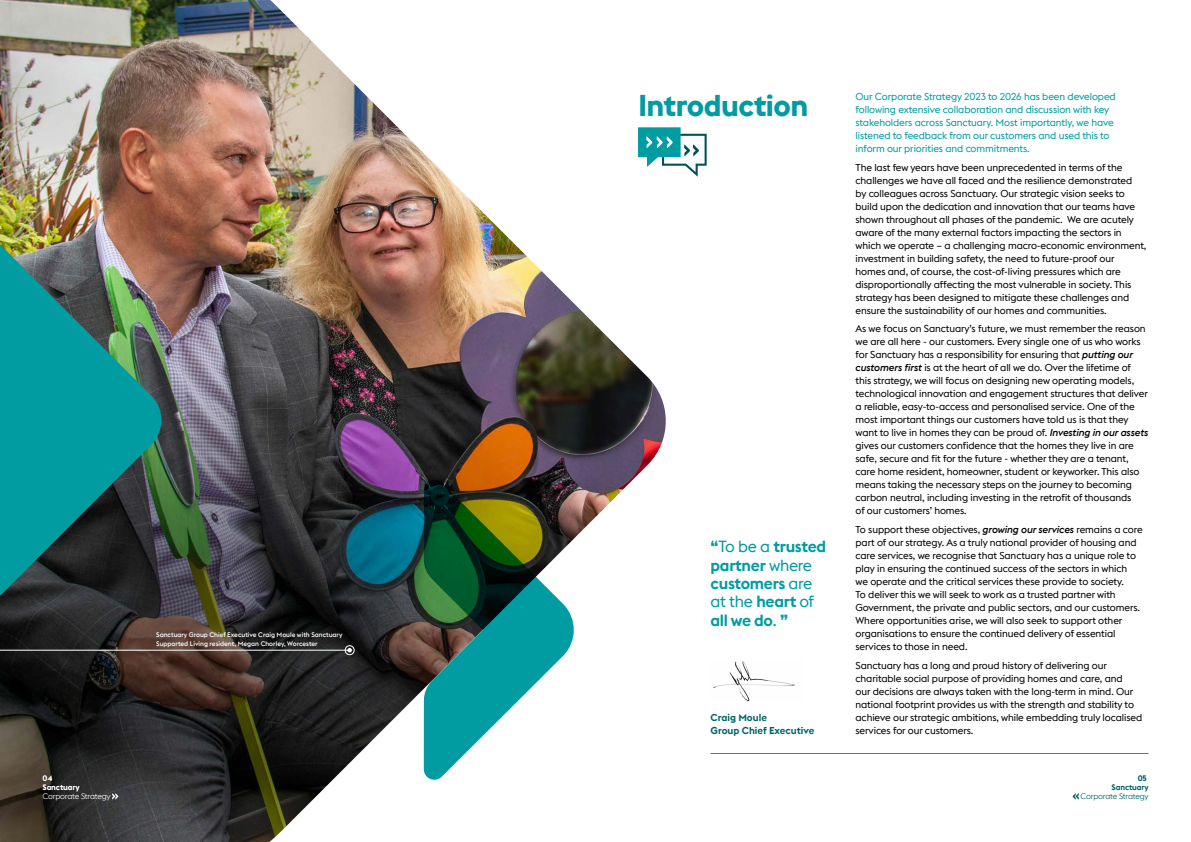
<style>
.page{position:relative;width:1191px;height:842px;background:#fff}
.page>*{position:absolute;margin:0;border:0;box-sizing:border-box;transform-origin:0 0}
.t1{font:700 30px "Euclid Flex B";letter-spacing:-.02em;color:#009ca2}
.t2{font:600 16.1px/18.4px "Euclid Flex B";letter-spacing:-.02em;color:#009ca2}
.t3{font:10px/13px "Euclid Flex B";letter-spacing:-.01em;color:#000}
.t4{font:10px/13px "Euclid Flex B";letter-spacing:-.01em;color:#009ca2}
.t5{font:600 10px/13px "Euclid Flex B";color:#006565}
.t6{font:300 8px "Euclid Flex B";letter-spacing:-.02em;color:#fff}
.t7{font:300 8px "Euclid Flex B";letter-spacing:-.02em;color:#006565}
.t8{font:700 8px "Euclid Flex B";letter-spacing:-.02em;color:#fff}
.t9{font:600 8px "Euclid Flex B";letter-spacing:-.02em;color:#006565}
.t10{font:700 8px "Euclid Flex B";color:#006565}
.t11{font:500 6.6px/9.1px "Euclid Flex B";color:#fff}
.s1{font-weight:700}
.s2{font-weight:400}
.s3{font-weight:500;font-style:italic}
</style>
<div class="page">
<img style="left:0;top:0;width:666px;height:842px">
<svg style="left:424px;top:480px;width:153px;height:301px"></svg>
<svg style="left:0;top:245px;width:165px;height:350px;background:#247977"></svg>
<div style="left:345px;top:645px;width:9px;height:10px;border:1px solid #fff;border-radius:50%"></div>
<hr style="left:0;top:650px;width:350px;height:1px;background:#fff">
<svg style="left:347px;top:648px;width:5px;height:4px"></svg>
<svg style="left:112px;top:793px;width:6px;height:6px"></svg>
<svg style="left:1072px;top:793px;width:6px;height:6px"></svg>
<img style="left:713px;top:661px;width:82px;height:40px">
<hr style="left:710px;top:753px;width:438px;height:1px;background:#009ca2">
<svg style="left:638px;top:127px;width:68px;height:50px"></svg>
<p class="t11" style="left:156px;top:630px;width:188px">Sanctuary Group Chief Executive Craig Moule with Sanctuary<br>Supported Living resident, Megan Chorley, Worcester</p>
<p class="t8" style="left:43px;top:773px;width:11px">04</p>
<p class="t8" style="left:43px;top:782px;width:39px">Sanctuary</p>
<p class="t6" style="left:43px;top:792px;width:70px">Corporate Strategy</p>
<h2 class="t1" style="left:638px;top:86px;width:172px">Introduction</h2>
<h2 class="t2" style="left:710px;top:537px;width:117px"><span class="s1">“</span><span class="s2">To be a</span> trusted partner <span class="s2">where </span>customers <span class="s2">are at the</span> heart <span class="s2">of </span>all we do<span class="s2">.</span> <span class="s1">”</span></h2>
<p class="t5" style="left:710px;top:711px;width:105px">Craig Moule<br>Group Chief Executive</p>
<p class="t4" style="left:855px;top:90px;width:262px">Our Corporate Strategy 2023 to 2026 has been developed following extensive collaboration and discussion with key stakeholders across Sanctuary. Most importantly, we have listened to feedback from our customers and used this to inform our priorities and commitments.</p>
<p class="t3" style="left:855px;top:161px;width:292px">The last few years have been unprecedented in terms of the challenges we have all faced and the resilience demonstrated<br>by colleagues across Sanctuary. Our strategic vision seeks to build upon the dedication and innovation that our teams have shown throughout all phases of the pandemic. We are acutely aware of the many external factors impacting the sectors in which we operate – a challenging macro-economic environment, investment in building safety, the need to future-proof our homes and, of course, the cost-of-living pressures which are disproportionally affecting the most vulnerable in society. This strategy has been designed to mitigate these challenges and ensure the sustainability of our homes and communities.</p>
<p class="t3" style="left:855px;top:322px;width:294px">As we focus on Sanctuary’s future, we must remember the reason we are all here - our customers. Every single one of us who works for Sanctuary has a responsibility for ensuring that <span class="s3">putting our customers first</span> is at the heart of all we do. Over the lifetime of this strategy, we will focus on designing new operating models, technological innovation and engagement structures that deliver a reliable, easy-to-access and personalised service. One of the most important things our customers have told us is that they want to live in homes they can be proud of. <span class="s3">Investing in our assets </span>gives our customers confidence that the homes they live in are safe, secure and fit for the future - whether they are a tenant, care home resident, homeowner, student or keyworker. This also means taking the necessary steps on the journey to becoming carbon neutral, including investing in the retrofit of thousands<br>of our customers’ homes.</p>
<p class="t3" style="left:855px;top:523px;width:289px">To support these objectives, <span class="s3">growing our services</span> remains a core part of our strategy. As a truly national provider of housing and care services, we recognise that Sanctuary has a unique role to play in ensuring the continued success of the sectors in which<br>we operate and the critical services these provide to society.<br>To deliver this we will seek to work as a trusted partner with Government, the private and public sectors, and our customers.<br>Where opportunities arise, we will also seek to support other organisations to ensure the continued delivery of essential services to those in need.</p>
<p class="t3" style="left:855px;top:659px;width:288px">Sanctuary has a long and proud history of delivering our charitable social purpose of providing homes and care, and<br>our decisions are always taken with the long-term in mind. Our national footprint provides us with the strength and stability to achieve our strategic ambitions, while embedding truly localised services for our customers.</p>
<p class="t10" style="left:1137px;top:773px;width:11px">05</p>
<p class="t9" style="left:1111px;top:782px;width:38px">Sanctuary</p>
<p class="t7" style="left:1080px;top:792px;width:70px">Corporate Strategy</p>
</div>
